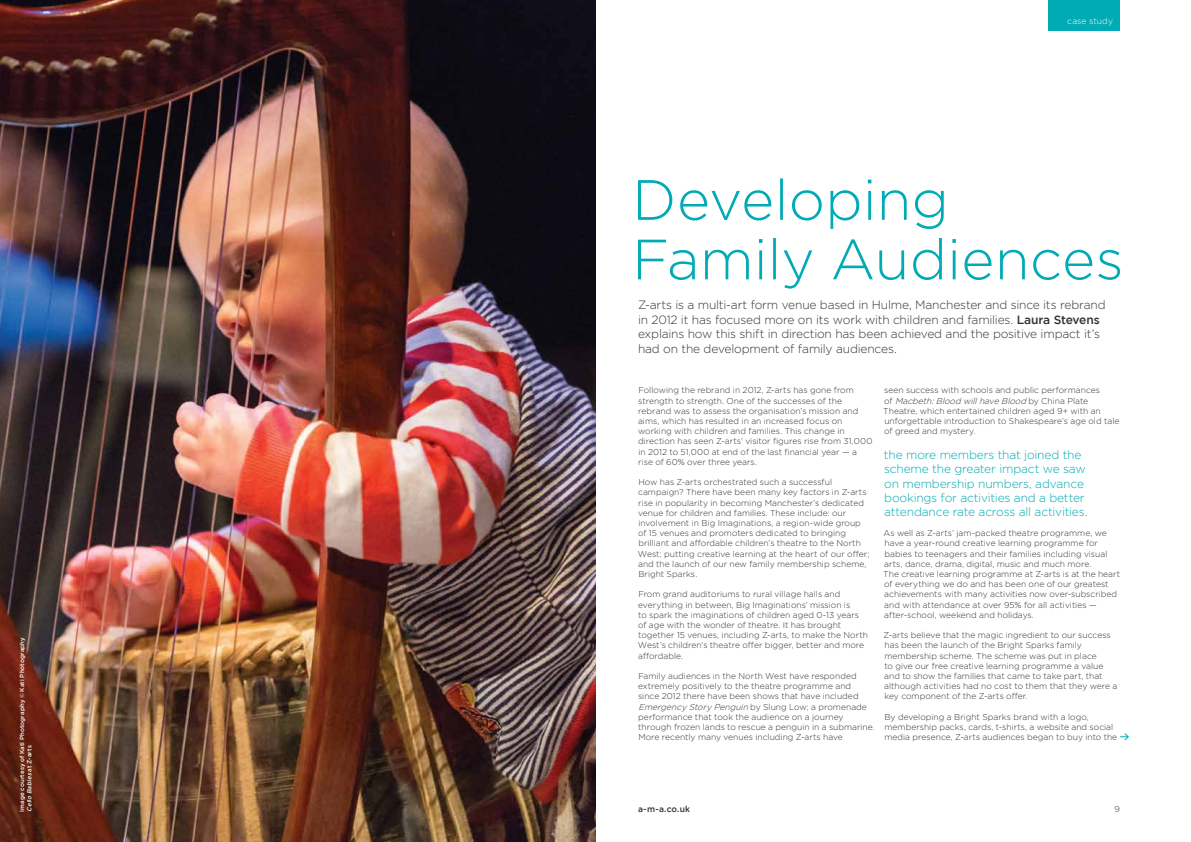
<style>
.page{position:relative;width:1191px;height:842px;background:#fff}
.page>*{position:absolute;margin:0;border:0;box-sizing:border-box;transform-origin:0 0}
.t1{font:300 12px/14.4px "Gotham";letter-spacing:-.015em;color:#333334}
.t2{font:300 12px/14.4px "Gotham";letter-spacing:-.015em;color:#00abb5}
.t3{font:300 8.5px/10.2px "Gotham";color:#333334}
.t4{font:500 8.5px "Gotham";color:#333334}
.t5{font:300 8.5px "Gotham";letter-spacing:.01em;color:#fff}
.t6{font:500 6px/7.2px "Gotham";letter-spacing:.015em;color:#fff}
.s1{font-style:italic}
.s2{font-weight:500}
</style>
<div class="page">
<img style="left:0;top:0;width:595px;height:842px">
<div style="left:1048px;top:0;width:72px;height:31px;background:#00abb5"></div>
<svg style="left:638px;top:238px;width:482px;height:51px"></svg>
<svg style="left:638px;top:178px;width:305px;height:51px"></svg>
<svg style="left:1120px;top:733px;width:9px;height:8px"></svg>
<p class="t6" style="left:18px;top:811px;width:176px;rotate:-90deg">Image courtesy of Kati Photography © Kati Photography<br><span class="s1">Cello Babies</span>a t Z - a r t s</p>
<p class="t5" style="left:1067px;top:15px;width:47px">case study</p>
<p class="t1" style="left:638px;top:298px;width:469px">Z-arts is a multi-art form venue based in Hulme, Manchester and since its rebrand in 2012 it has focused more on its work with children and families. <span class="s2">Laura Stevens </span>explains how this shift in direction has been achieved and the positive impact it’s had on the development of family audiences.</p>
<p class="t3" style="left:638px;top:385px;width:236px">Following the rebrand in 2012, Z-arts has gone from strength to strength. One of the successes of the rebrand was to assess the organisation’s mission and aims, which has resulted in an increased focus on working with children and families. This change in direction has seen Z-arts’ visitor figures rise from 31,000 in 2012 to 51,000 at end of the last financial year — a rise of 60% over three years.</p>
<p class="t3" style="left:638px;top:477px;width:233px">How has Z-arts orchestrated such a successful campaign? There have been many key factors in Z-arts rise in popularity in becoming Manchester’s dedicated venue for children and families. These include: our involvement in Big Imaginations, a region-wide group of 15 venues and promoters dedicated to bringing brilliant and affordable children’s theatre to the North West; putting creative learning at the heart of our offer; and the launch of our new family membership scheme, Bright Sparks.</p>
<p class="t3" style="left:638px;top:589px;width:231px">From grand auditoriums to rural village halls and everything in between, Big Imaginations’ mission is<br>to spark the imaginations of children aged 0-13 years of age with the wonder of theatre. It has brought together 15 venues, including Z-arts, to make the North West’s children’s theatre offer bigger, better and more affordable.</p>
<p class="t3" style="left:638px;top:671px;width:238px">Family audiences in the North West have responded extremely positively to the theatre programme and<br>since 2012 there have been shows that have included <span class="s1">EmergencyStoryPenguin</span>b y S l u n g L o w ; a p ro m e n a d e performance that took the audience on a journey through frozen lands to rescue a penguin in a submarine.<br>More recently many venues including Z-arts have</p>
<p class="t3" style="left:883px;top:385px;width:238px">seen success with schools and public performances<br>o f <span class="s1">Macbeth:Blood willhaveBlood</span> b y C h i n a P l a t e Theatre, which entertained children aged 9+ with an unforgettable introduction to Shakespeare’s age old tale of greed and mystery.</p>
<h1 class="t2" style="left:884px;top:447px;width:205px">the more members that joined the scheme the greater impact we saw on membership numbers, advance bookings for activities and a better attendance rate across all activities.</h1>
<p class="t3" style="left:883px;top:528px;width:238px">As well as Z-arts’ jam-packed theatre programme, we have a year-round creative learning programme for babies to teenagers and their families including visual arts, dance, drama, digital, music and much more.<br>The creative learning programme at Z-arts is at the heart of everything we do and has been one of our greatest achievements with many activities now over-subscribed and with attendance at over 95% for all activities — after-school, weekend and holidays.</p>
<p class="t3" style="left:883px;top:630px;width:235px">Z-arts believe that the magic ingredient to our success has been the launch of the Bright Sparks family membership scheme. The scheme was put in place<br>to give our free creative learning programme a value and to show the families that came to take part, that although activities had no cost to them that they were a key component of the Z-arts offer.</p>
<p class="t3" style="left:884px;top:711px;width:234px">By developing a Bright Sparks brand with a logo, membership packs, cards, t-shirts, a website and social media presence, Z-arts audiences began to buy into the</p>
<p class="t4" style="left:638px;top:804px;width:54px">a-m-a.co.uk</p>
<p class="t3" style="left:1114px;top:803px;width:7px">9</p>
</div>
